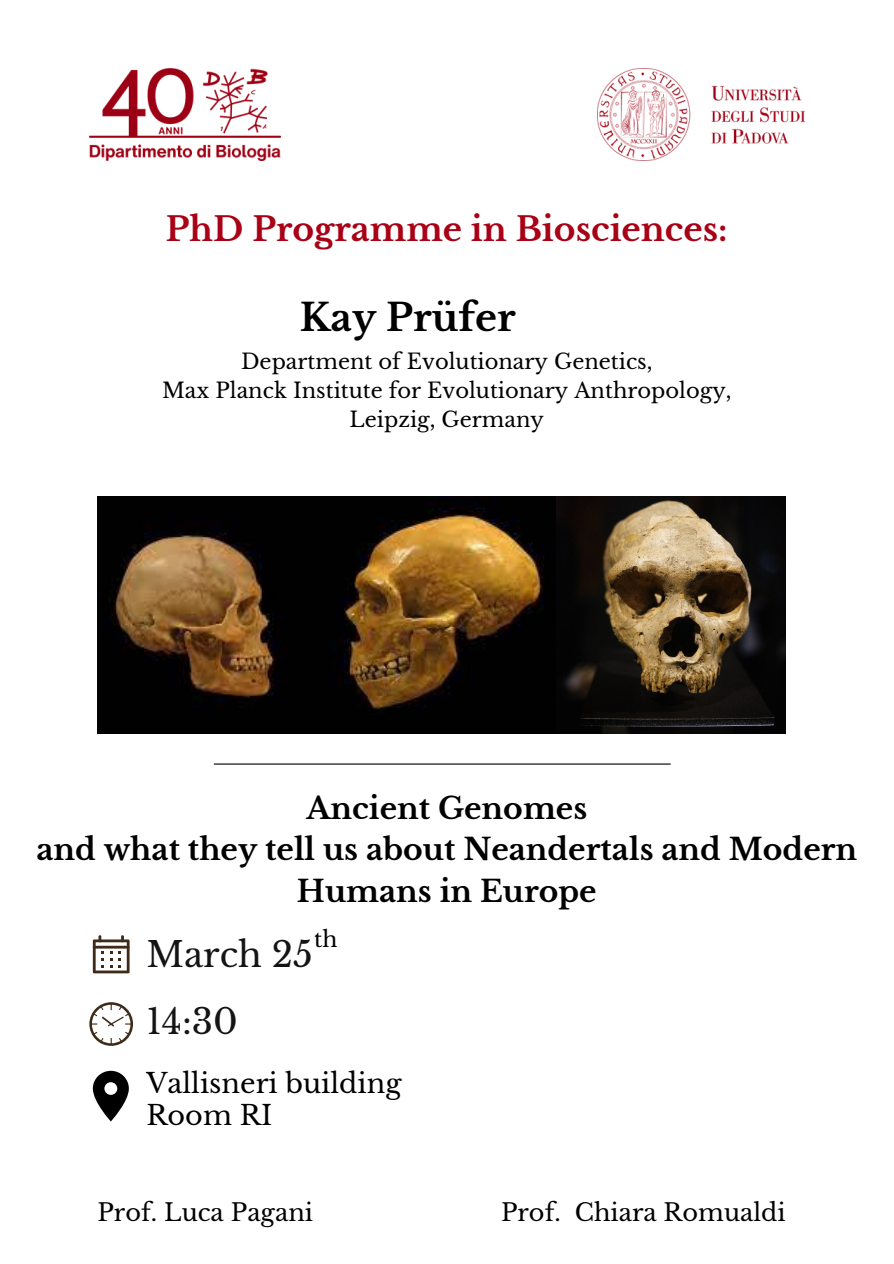
<style>
.page{position:relative;width:894px;height:1264px;background:#fff}
.page>*{position:absolute;margin:0;border:0;box-sizing:border-box;transform-origin:0 0}
.t1{font:700 37.5px "Libre Baskerville";color:#000}
.t2{font:34.5px "Libre Baskerville";color:#151414}
.t3{font:700 33px "Libre Baskerville";color:#a90016}
.t4{font:700 29.85px/41.7px "Libre Baskerville";color:#000;text-align:center}
.t5{font:27px/31.5px "Libre Baskerville";color:#000}
.t6{font:24px "Libre Baskerville";color:#000}
.t7{font:21.9px "Libre Baskerville";color:#000}
.t8{font:21px/29.2px "Libre Baskerville";color:#000;text-align:center}
</style>
<div class="page">
<img style="left:89px;top:68px;width:192px;height:93px">
<img style="left:597px;top:68px;width:207px;height:93px">
<svg style="left:93px;top:1070px;width:36px;height:51px"></svg>
<svg style="left:93px;top:935px;width:36px;height:38px"></svg>
<img style="left:97px;top:496px;width:688px;height:237px">
<svg style="left:89px;top:1002px;width:44px;height:43px"></svg>
<hr style="left:214px;top:763px;width:456px;height:1px;background:#000">
<p class="t3" style="left:166px;top:209px;width:563px">PhD Programme in Biosciences:</p>
<p class="t1" style="left:299px;top:295px;width:217px">Kay Prüfer</p>
<p class="t8" style="left:241px;top:346px;width:413px">Department of Evolutionary Genetics,</p>
<h3 class="t8" style="left:162px;top:376px;width:571px">Max Planck Institute for Evolutionary Anthropology,<br>Leipzig, Germany</h3>
<h1 class="t4" style="left:36px;top:787px;width:822px">Ancient Genomes<br>and what they tell us about Neandertals and Modern<br>Humans in Europe</h1>
<h2 class="t7" style="left:314px;top:926px;width:25px">th</h2>
<p class="t2" style="left:146px;top:933px;width:168px">March 25</p>
<h5 class="t2" style="left:146px;top:1000px;width:93px">14:30</h5>
<p class="t5" style="left:146px;top:1067px;width:256px">Vallisneri building<br>Room RI</p>
<h2 class="t6" style="left:97px;top:1197px;width:217px">Prof. Luca Pagani</h2>
<p class="t6" style="left:501px;top:1197px;width:286px">Prof. Chiara Romualdi</p>
</div>
